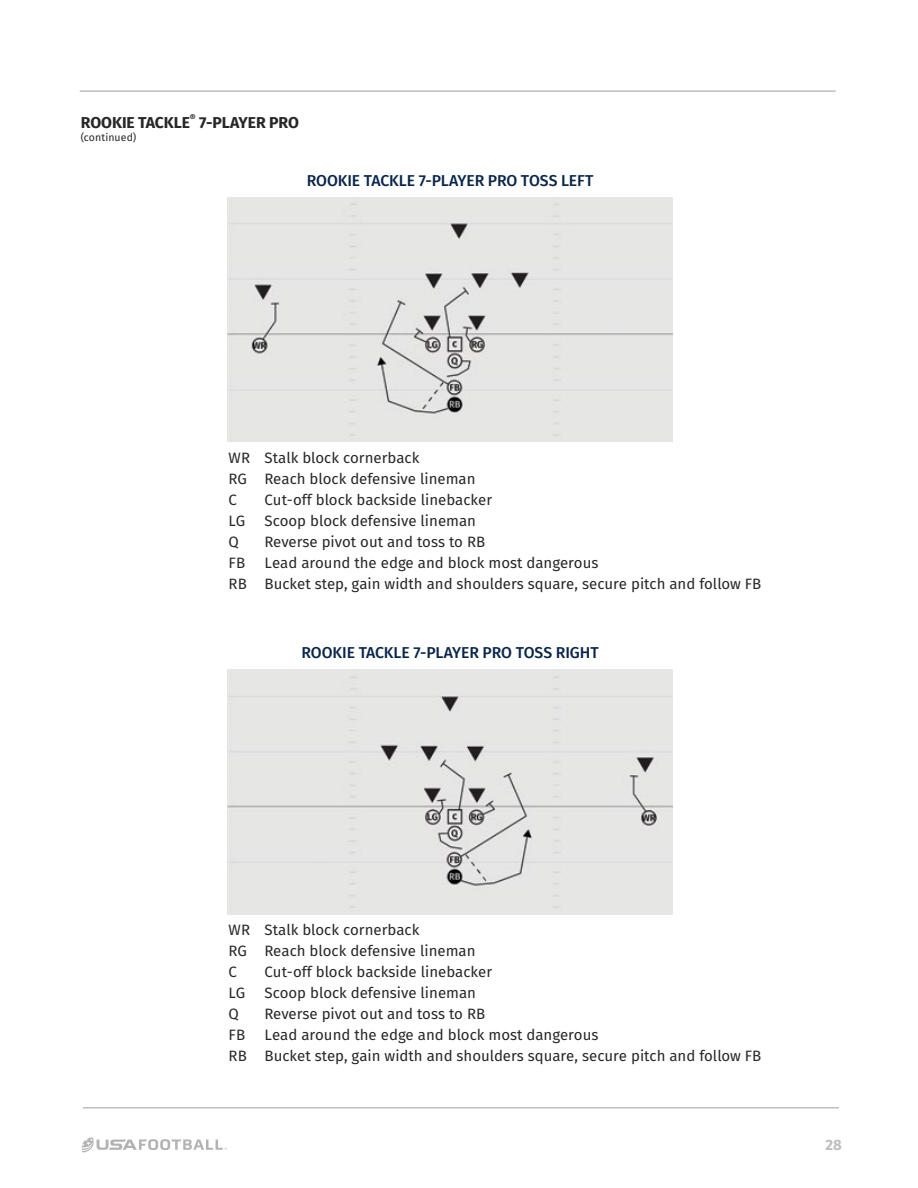
<style>
.page{position:relative;width:918px;height:1188px;background:#fff}
.page>*{position:absolute;margin:0;border:0;box-sizing:border-box;transform-origin:0 0}
.t1{font:500 15.75px "Fira Sans";letter-spacing:-.01em;color:#09254a}
.t2{font:700 15.75px "Fira Sans";letter-spacing:-.01em;color:#282727}
.t3{font:15px/21px "Fira Sans";color:#282727}
.t4{font:700 15px "Fira Sans";color:#bcbec0}
.t5{font:10.5px "Fira Sans";letter-spacing:.005em;color:#282727}
</style>
<div class="page">
<hr style="left:80px;top:90px;width:756px;height:2px;background:#bcbec0">
<hr style="left:83px;top:1107px;width:756px;height:1px;background:#bcbec0">
<svg style="left:81px;top:1137px;width:146px;height:16px"></svg>
<div style="left:228px;top:197px;width:445px;height:245px;background:#e6e6e4"></div>
<div style="left:228px;top:670px;width:445px;height:244px;background:#e6e6e4"></div>
<p class="t2" style="left:81px;top:109px;width:220px">ROOKIE TACKLE<sup>®</sup> 7-PLAYER PRO</p>
<p class="t5" style="left:81px;top:130px;width:57px">(continued)</p>
<p class="t1" style="left:307px;top:170px;width:288px">ROOKIE TACKLE 7-PLAYER PRO TOSS LEFT</p>
<p class="t3" style="left:229px;top:449px;width:248px">WR Stalk block cornerback<br>RG Reach block defensive lineman<br>C</p>
<p class="t3" style="left:265px;top:491px;width:229px">Cut-off block backside linebacker</p>
<p class="t3" style="left:229px;top:512px;width:18px">LG</p>
<p class="t3" style="left:265px;top:512px;width:213px">Scoop block defensive lineman</p>
<p class="t3" style="left:229px;top:533px;width:12px">Q</p>
<p class="t3" style="left:265px;top:533px;width:222px">Reverse pivot out and toss to RB</p>
<p class="t3" style="left:229px;top:554px;width:18px">FB</p>
<p class="t3" style="left:229px;top:554px;width:534px;text-indent:36px">Lead around the edge and block most dangerous<br>RB Bucket step, gain width and shoulders square, secure pitch and follow FB</p>
<p class="t1" style="left:302px;top:641px;width:299px">ROOKIE TACKLE 7-PLAYER PRO TOSS RIGHT</p>
<p class="t3" style="left:229px;top:921px;width:248px">WR Stalk block cornerback<br>RG Reach block defensive lineman<br>C</p>
<p class="t3" style="left:265px;top:963px;width:229px">Cut-off block backside linebacker</p>
<p class="t3" style="left:229px;top:984px;width:18px">LG</p>
<p class="t3" style="left:265px;top:984px;width:213px">Scoop block defensive lineman</p>
<p class="t3" style="left:229px;top:1005px;width:12px">Q</p>
<p class="t3" style="left:265px;top:1005px;width:222px">Reverse pivot out and toss to RB</p>
<p class="t3" style="left:229px;top:1026px;width:18px">FB</p>
<p class="t3" style="left:229px;top:1026px;width:534px;text-indent:36px">Lead around the edge and block most dangerous<br>RB Bucket step, gain width and shoulders square, secure pitch and follow FB</p>
<p class="t4" style="left:826px;top:1132px;width:18px">28</p>
</div>
